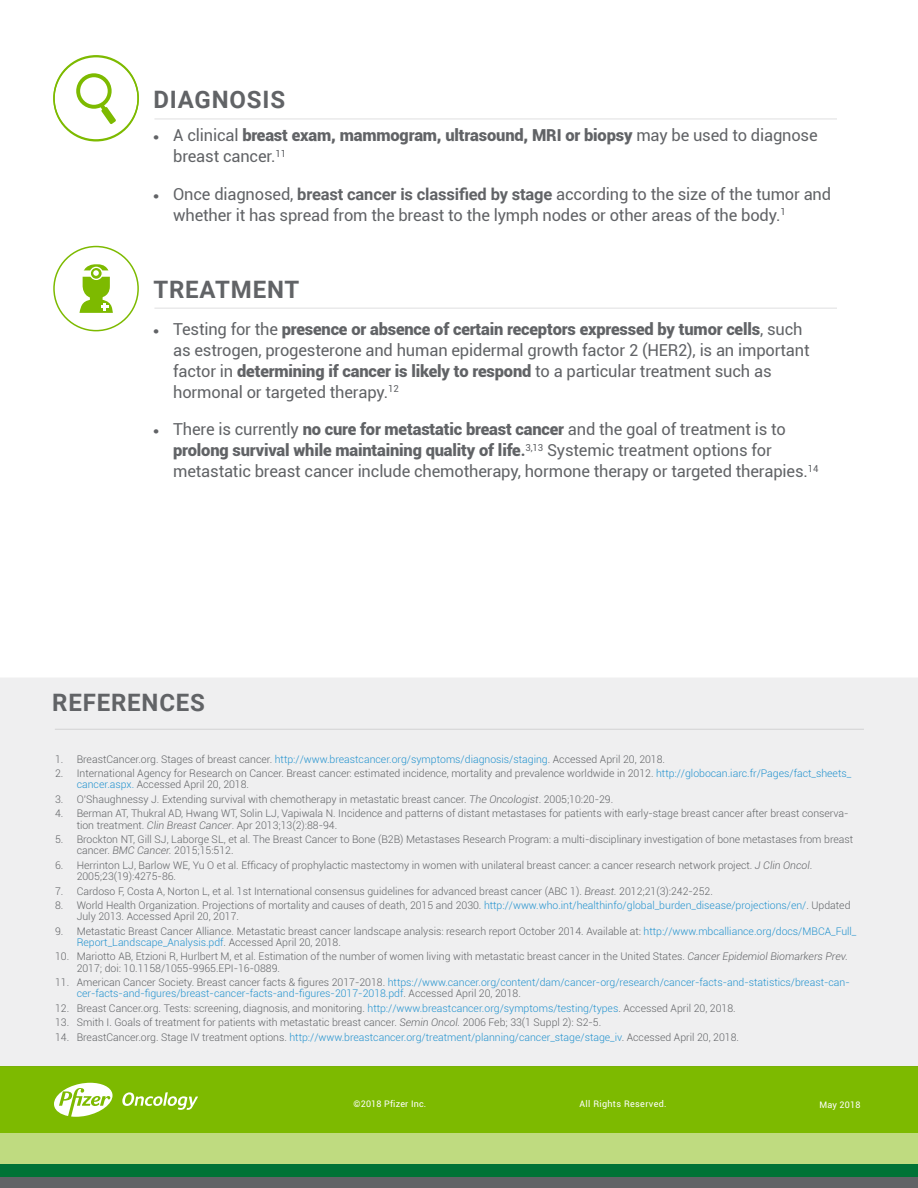
<style>
.page{position:relative;width:918px;height:1188px;background:#fff}
.page>*{position:absolute;margin:0;border:0;box-sizing:border-box;transform-origin:0 0}
.t1{font:700 24px "Roboto";letter-spacing:.035em;color:#616366}
.t2{font:16.5px/21px "Roboto";letter-spacing:-.01em;color:#616366}
.t3{font:900 16.5px/21px "Roboto";letter-spacing:-.01em;color:#616366}
.t4{font:300 10.5px/11.2px "Roboto";color:#616366}
.t5{font:300 10.5px/11.2px "Roboto";color:#2292ce}
.t6{font:9px "Roboto";letter-spacing:.02em;color:#fff}
.t7{font:9px "Roboto";letter-spacing:.04em;color:#fff}
.s1{font-family:"FS Albert";font-weight:700;font-size:13.5px}
.s2{font-weight:400}
.s3{font-weight:700}
.s4{font-weight:900}
.s5{color:#2292ce}
.s6{font-style:italic}
.s7{color:#616366}
</style>
<div class="page">
<div style="left:0;top:1067px;width:918px;height:67px;background:#7dba00"></div>
<div style="left:0;top:1134px;width:918px;height:31px;background:#bfdb80"></div>
<div style="left:0;top:1177px;width:918px;height:11px;background:#616366"></div>
<div style="left:0;top:1165px;width:918px;height:12px;background:#007336"></div>
<svg style="left:122px;top:1092px;width:76px;height:18px"></svg>
<svg style="left:54px;top:1083px;width:59px;height:34px"></svg>
<div style="left:0;top:678px;width:918px;height:389px;background:#efeff0"></div>
<svg style="left:76px;top:73px;width:36px;height:36px"></svg>
<div style="left:81px;top:78px;width:25px;height:26px;background:#fff;border-radius:50%"></div>
<div style="left:80px;top:77px;width:28px;height:28px;border:2px solid #fff;border-radius:50%"></div>
<svg style="left:100px;top:103px;width:16px;height:21px"></svg>
<hr style="left:154px;top:308px;width:683px;height:1px;background:#616366">
<hr style="left:154px;top:118px;width:683px;height:1px;background:#616366">
<div style="left:53px;top:55px;width:86px;height:86px;border:2px solid #7dba00;border-radius:50%"></div>
<div style="left:53px;top:246px;width:86px;height:85px;border:2px solid #7dba00;border-radius:50%"></div>
<hr style="left:55px;top:729px;width:809px;height:1px;background:#616366">
<div style="left:83px;top:264px;width:27px;height:34px;background:#7dba00;border-radius:12px"></div>
<div style="left:90px;top:292px;width:13px;height:16px;background:#7dba00;border-radius:4px"></div>
<div style="left:79px;top:270px;width:34px;height:7px;background:#fff;border-radius:2px"></div>
<svg style="left:90px;top:267px;width:12px;height:12px"></svg>
<div style="left:90px;top:267px;width:13px;height:13px;border:1px solid #fff;border-radius:50%"></div>
<svg style="left:93px;top:270px;width:6px;height:6px"></svg>
<svg style="left:79px;top:299px;width:34px;height:14px"></svg>
<p class="t1" style="left:153px;top:82px;width:133px">DIAGNOSIS</p>
<p class="t3" style="left:173px;top:124px;width:646px;text-indent:-20px"><span class="s1">•</span> <span class="s2">A clinical</span> breast exam, mammogram, ultrasound, MRI or biopsy <span class="s2">may be used to diagnose breast cancer.</span><sup>11</sup></p>
<p class="t2" style="left:173px;top:183px;width:659px;text-indent:-20px"><span class="s1">•</span> Once diagnosed, <span class="s3">breast cancer is classified by stage</span> according to the size of the tumor and whether it has spread from the breast to the lymph nodes or other areas of the body.<sup>1</sup></p>
<p class="t1" style="left:153px;top:272px;width:148px">TREATMENT</p>
<p class="t2" style="left:173px;top:318px;width:638px;text-indent:-20px"><span class="s1">•</span> Testing for the <span class="s4">presence or absence of certain receptors expressed by tumor cells</span>, such as estrogen, progesterone and human epidermal growth factor 2 (HER2), is an important factor in <span class="s4">determining if cancer is likely to respond</span> to a particular treatment such as hormonal or targeted therapy.<sup>12</sup></p>
<p class="t2" style="left:173px;top:418px;width:647px;text-indent:-20px"><span class="s1">•</span> There is currently <span class="s4">no cure for metastatic breast cancer</span> and the goal of treatment is to <span class="s4">prolong survival while maintaining quality of life</span><span class="s3">.</span><sup>3,13</sup> Systemic treatment options for metastatic breast cancer include chemotherapy, hormone therapy or targeted therapies.<sup>14</sup></p>
<p class="t1" style="left:52px;top:686px;width:154px">REFERENCES</p>
<p class="t4" style="left:55px;top:753px;width:612px">1. BreastCancer.org. Stages of breast cancer. <span class="s5">http://www.breastcancer.org/symptoms/diagnosis/staging</span>. Accessed April 20, 2018.</p>
<p class="t4" style="left:77px;top:767px;width:776px;text-indent:-22px">2. International Agency for Research on Cancer. Breast cancer: estimated incidence, mortality and prevalence worldwide in 2012. <span class="s5">http://globocan.iarc.fr/Pages/fact_sheets_ cancer.aspx.</span> Accessed April 20, 2018.</p>
<p class="t4" style="left:55px;top:793px;width:560px">3. O’Shaughnessy J. Extending survival with chemotherapy in metastatic breast cancer. <span class="s6">The Oncologist</span>. 2005;10:20-29.</p>
<p class="t4" style="left:77px;top:808px;width:774px;text-indent:-22px">4. Berman AT, Thukral AD, Hwang WT, Solin LJ, Vapiwala N. Incidence and patterns of distant metastases for patients with early-stage breast cancer after breast conserva&shy;tion treatment. <span class="s6">Clin Breast Cancer</span>. Apr 2013;13(2):88-94.</p>
<p class="t4" style="left:77px;top:833px;width:778px;text-indent:-22px">5. Brockton NT, Gill SJ, Laborge SL, et al. The Breast Cancer to Bone (B2B) Metastases Research Program: a multi-disciplinary investigation of bone metastases from breast cancer. <span class="s6">BMC Cancer.</span> 2015;15:512.</p>
<p class="t4" style="left:77px;top:859px;width:737px;text-indent:-22px">6. Herrinton LJ, Barlow WE, Yu O et al. Efficacy of prophylactic mastectomy in women with unilateral breast cancer: a cancer research network project. <span class="s6">J Clin Oncol</span>.<br>2005;23(19):4275-86.</p>
<p class="t4" style="left:55px;top:885px;width:659px">7. Cardoso F, Costa A, Norton L, et al. 1st International consensus guidelines for advanced breast cancer (ABC 1). <span class="s6">Breast.</span> 2012;21(3):242-252.</p>
<p class="t4" style="left:77px;top:899px;width:775px;text-indent:-22px">8. World Health Organization. Projections of mortality and causes of death, 2015 and 2030. <span class="s5">http://www.who.int/healthinfo/global_burden_disease/projections/en/</span>. Updated<br>July 2013. Accessed April 20, 2017.</p>
<p class="t4" style="left:77px;top:925px;width:781px;text-indent:-22px">9. Metastatic Breast Cancer Alliance. Metastatic breast cancer landscape analysis: research report October 2014. Available at: <span class="s5">http://www.mbcalliance.org/docs/MBCA_Full_<br>Report_Landscape_Analysis.pdf</span>. Accessed April 20, 2018.</p>
<p class="t4" style="left:77px;top:951px;width:773px;text-indent:-22px">10. Mariotto AB, Etzioni R, Hurlbert M, et al. Estimation of the number of women living with metastatic breast cancer in the United States. <span class="s6">Cancer Epidemiol Biomarkers Prev.<br></span>2017; doi: 10.1158/1055-9965.EPI-16-0889.</p>
<p class="t5" style="left:77px;top:977px;width:775px;text-indent:-22px"><span class="s7">11. American Cancer Society. Breast cancer facts &amp; figures 2017-2018.</span> https://www.cancer.org/content/dam/cancer-org/research/cancer-facts-and-statistics/breast-can&shy;cer-facts-and-figures/breast-cancer-facts-and-figures-2017-2018.pdf<span class="s7">. Accessed April 20, 2018.</span></p>
<p class="t4" style="left:55px;top:1002px;width:682px">12. Breast Cancer.org. Tests: screening, diagnosis, and monitoring. <span class="s5">http://www.breastcancer.org/symptoms/testing/types</span>. Accessed April 20, 2018.</p>
<p class="t4" style="left:55px;top:1017px;width:548px">13. Smith I. Goals of treatment for patients with metastatic breast cancer. <span class="s6">Semin Oncol.</span> 2006 Feb; 33(1 Suppl 2): S2-5.</p>
<p class="t5" style="left:55px;top:1031px;width:686px"><span class="s7">14. BreastCancer.org. Stage IV treatment options.</span> http://www.breastcancer.org/treatment/planning/cancer_stage/stage_iv<span class="s7">. Accessed April 20, 2018.</span></p>
<p class="t6" style="left:354px;top:1097px;width:74px">©2018 Pfizer Inc.</p>
<p class="t7" style="left:579px;top:1097px;width:89px">All Rights Reserved.</p>
<p class="t6" style="left:819px;top:1098px;width:42px">May 2018</p>
</div>
